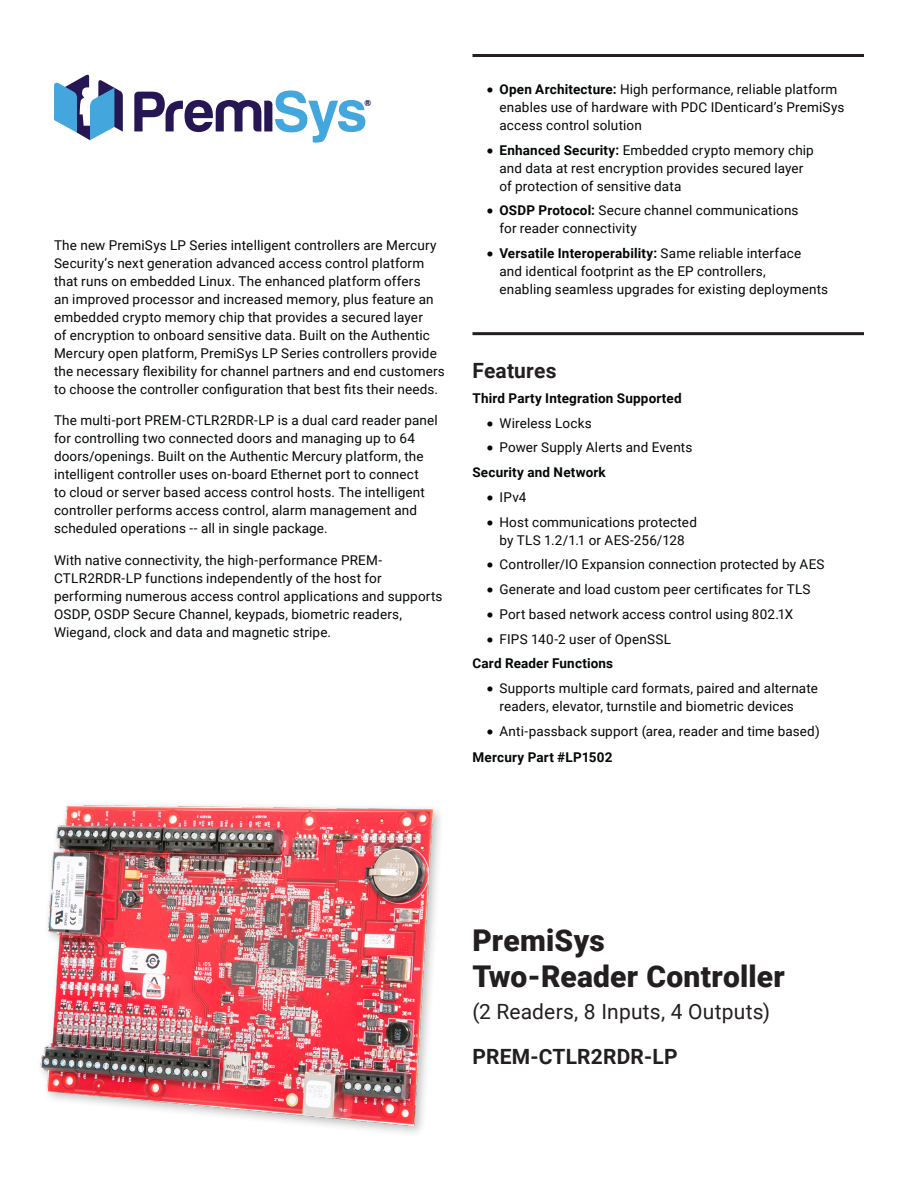
<style>
.page{position:relative;width:918px;height:1188px;background:#fff}
.page>*{position:absolute;margin:0;border:0;box-sizing:border-box;transform-origin:0 0}
.t1{font:900 30px/36px "Roboto";letter-spacing:.005em;color:#231f20}
.t2{font:21px "Roboto";letter-spacing:.01em;color:#231f20}
.t3{font:700 21px "Roboto";letter-spacing:.01em;color:#231f20}
.t4{font:13.5px/18px "Roboto";letter-spacing:.01em;color:#040707}
.t5{font:700 13.5px "Roboto";letter-spacing:.015em;color:#040707}
.t6{font:800 8.25px "Lato";color:#261654}
.s1{font-family:"Lato"}
.s2{font-weight:700}
</style>
<div class="page">
<hr style="left:472px;top:54px;width:392px;height:3px;background:#231f20">
<hr style="left:472px;top:332px;width:392px;height:3px;background:#231f20">
<div style="left:36px;top:800px;width:409px;height:338px;background:#231f20;opacity:.3"></div>
<img style="left:41px;top:805px;width:392px;height:321px">
<svg style="left:54px;top:74px;width:69px;height:66px"></svg>
<svg style="left:134px;top:90px;width:231px;height:53px"></svg>
<p class="t6" style="left:364px;top:97px;width:8px">®</p>
<p class="t4" style="left:54px;top:235px;width:392px">The new PremiSys LP Series intelligent controllers are Mercury Security’s next generation advanced access control platform that runs on embedded Linux. The enhanced platform offers<br>an improved processor and increased memory, plus feature an embedded crypto memory chip that provides a secured layer<br>of encryption to onboard sensitive data. Built on the Authentic Mercury open platform, PremiSys LP Series controllers provide the necessary flexibility for channel partners and end customers to choose the controller configuration that best fits their needs.</p>
<p class="t4" style="left:54px;top:411px;width:385px">The multi-port PREM-CTLR2RDR-LP is a dual card reader panel for controlling two connected doors and managing up to 64 doors/openings. Built on the Authentic Mercury platform, the intelligent controller uses on-board Ethernet port to connect<br>to cloud or server based access control hosts. The intelligent controller performs access control, alarm management and scheduled operations -- all in single package.</p>
<p class="t4" style="left:54px;top:550px;width:390px">With native connectivity, the high-performance PREM-CTLR2RDR-LP functions independently of the host for performing numerous access control applications and supports OSDP, OSDP Secure Channel, keypads, biometric readers, Wiegand, clock and data and magnetic stripe.</p>
<p class="t4" style="left:500px;top:80px;width:347px;text-indent:-14px"><span class="s1">•</span> <span class="s2">Open Architecture:</span> High performance, reliable platform enables use of hardware with PDC IDenticard’s PremiSys access control solution</p>
<p class="t4" style="left:500px;top:140px;width:316px;text-indent:-14px"><span class="s1">•</span> <span class="s2">Enhanced Security:</span> Embedded crypto memory chip and data at rest encryption provides secured layer of protection of sensitive data</p>
<p class="t4" style="left:500px;top:201px;width:301px;text-indent:-14px"><span class="s1">•</span> <span class="s2">OSDP Protocol:</span> Secure channel communications for reader connectivity</p>
<p class="t4" style="left:500px;top:244px;width:330px;text-indent:-14px"><span class="s1">•</span> <span class="s2">Versatile Interoperability:</span> Same reliable interface<br>and identical footprint as the EP controllers,<br>enabling seamless upgrades for existing deployments</p>
<p class="t3" style="left:472px;top:356px;width:85px">Features</p>
<p class="t5" style="left:472px;top:389px;width:211px">Third Party Integration Supported</p>
<p class="t4" style="left:486px;top:413px;width:107px"><span class="s1">•</span> Wireless Locks</p>
<p class="t4" style="left:486px;top:438px;width:208px"><span class="s1">•</span> Power Supply Alerts and Events</p>
<p class="t5" style="left:472px;top:463px;width:135px">Security and Network</p>
<p class="t4" style="left:486px;top:488px;width:42px"><span class="s1">•</span> IPv4</p>
<p class="t4" style="left:486px;top:512px;width:212px;text-align:center"><span class="s1">•</span> Host communications protected by TLS 1.2/1.1 or AES-256/128</p>
<p class="t4" style="left:486px;top:555px;width:340px"><span class="s1">•</span> Controller/IO Expansion connection protected by AES</p>
<p class="t4" style="left:486px;top:580px;width:326px"><span class="s1">•</span> Generate and load custom peer certificates for TLS</p>
<p class="t4" style="left:486px;top:605px;width:309px"><span class="s1">•</span> Port based network access control using 802.1X</p>
<p class="t4" style="left:486px;top:629px;width:187px"><span class="s1">•</span> FIPS 140-2 user of OpenSSL</p>
<p class="t5" style="left:472px;top:654px;width:142px">Card Reader Functions</p>
<p class="t4" style="left:500px;top:679px;width:320px;text-indent:-14px"><span class="s1">•</span> Supports multiple card formats, paired and alternate readers, elevator, turnstile and biometric devices</p>
<p class="t4" style="left:486px;top:722px;width:335px"><span class="s1">•</span> Anti-passback support (area, reader and time based)</p>
<p class="t5" style="left:472px;top:748px;width:142px">Mercury Part #LP1502</p>
<p class="t1" style="left:472px;top:921px;width:314px">PremiSys<br>Two-Reader Controller</p>
<p class="t2" style="left:472px;top:997px;width:299px">(2 Readers, 8 Inputs, 4 Outputs)</p>
<p class="t3" style="left:472px;top:1042px;width:207px">PREM-CTLR2RDR-LP</p>
</div>
